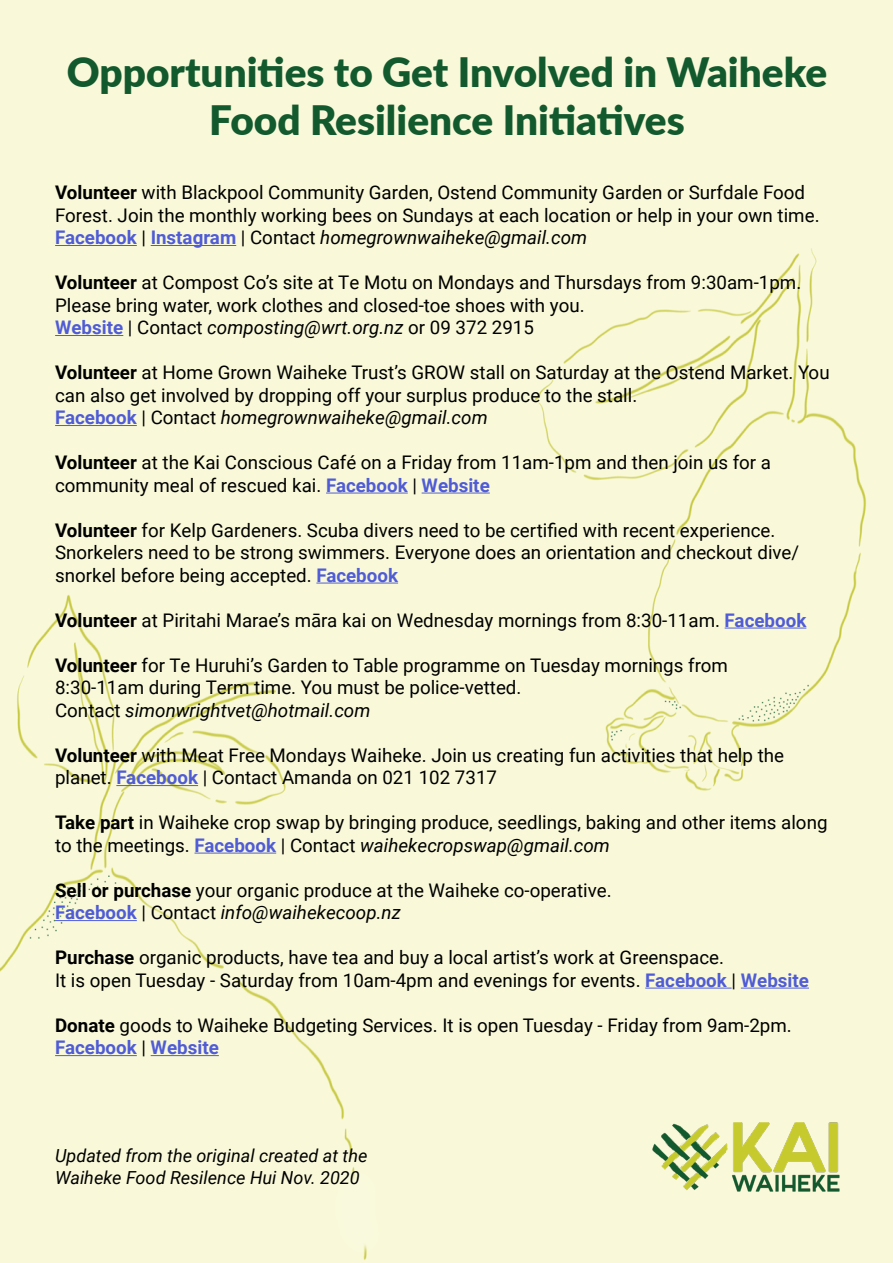
<style>
.page{position:relative;width:893px;height:1263px;background:#f9f9da}
.page>*{position:absolute;margin:0;border:0;box-sizing:border-box;transform-origin:0 0}
.t1{font:900 40.5px/48.6px "Lato";color:#13592e;text-align:center}
.t2{font:18.75px/22.5px "Roboto";color:#000}
.t3{font:italic 18px/21.6px "Roboto";color:#000}
.s1{font-weight:700}
.s2{font-weight:700;color:#4f5cd6}
.s3{font-style:italic}
</style>
<div class="page">
<hr style="left:55px;top:245px;width:82px;height:1px;background:#4f5cd6">
<hr style="left:151px;top:245px;width:85px;height:1px;background:#4f5cd6">
<hr style="left:55px;top:335px;width:68px;height:1px;background:#4f5cd6">
<hr style="left:55px;top:425px;width:82px;height:1px;background:#4f5cd6">
<hr style="left:326px;top:493px;width:82px;height:1px;background:#4f5cd6">
<hr style="left:422px;top:493px;width:68px;height:1px;background:#4f5cd6">
<hr style="left:316px;top:583px;width:82px;height:1px;background:#4f5cd6">
<hr style="left:725px;top:628px;width:81px;height:1px;background:#4f5cd6">
<hr style="left:116px;top:785px;width:82px;height:1px;background:#4f5cd6">
<hr style="left:195px;top:853px;width:81px;height:1px;background:#4f5cd6">
<hr style="left:55px;top:920px;width:82px;height:1px;background:#4f5cd6">
<hr style="left:645px;top:988px;width:87px;height:1px;background:#4f5cd6">
<hr style="left:741px;top:988px;width:68px;height:1px;background:#4f5cd6">
<hr style="left:55px;top:1055px;width:82px;height:1px;background:#4f5cd6">
<hr style="left:151px;top:1055px;width:68px;height:1px;background:#4f5cd6">
<img style="left:646px;top:1110px;width:205px;height:96px">
<h1 class="t1" style="left:67px;top:46px;width:762px">Opportunities to Get Involved in Waiheke<br>Food Resilience Initiatives</h1>
<p class="t2" style="left:55px;top:180px;width:766px"><span class="s1">Volunteer</span> with Blackpool Community Garden, Ostend Community Garden or Surfdale Food<br>Forest. Join the monthly working bees on Sundays at each location or help in your own time.<br><span class="s2">Facebook</span> | <span class="s2">Instagram</span> | Contact <span class="s3">homegrownwaiheke@gmail.com</span></p>
<p class="t2" style="left:55px;top:270px;width:748px"><span class="s1">Volunteer</span> at Compost Co’s site at Te Motu on Mondays and Thursdays from 9:30am-1pm.<br>Please bring water, work clothes and closed-toe shoes with you.<br><span class="s2">Website</span> | Contact <span class="s3">composting@wrt.org.nz</span> or 09 372 2915</p>
<p class="t2" style="left:55px;top:360px;width:776px"><span class="s1">Volunteer</span> at Home Grown Waiheke Trust’s GROW stall on Saturday at the Ostend Market. You can also get involved by dropping off your surplus produce to the stall.<br><span class="s2">Facebook</span> | Contact <span class="s3">homegrownwaiheke@gmail.com</span></p>
<p class="t2" style="left:55px;top:450px;width:717px"><span class="s1">Volunteer</span> at the Kai Conscious Café on a Friday from 11am-1pm and then join us for a community meal of rescued kai. <span class="s2">Facebook</span> | <span class="s2">Website</span></p>
<p class="t2" style="left:55px;top:518px;width:746px"><span class="s1">Volunteer</span> for Kelp Gardeners. Scuba divers need to be certified with recent experience.<br>Snorkelers need to be strong swimmers. Everyone does an orientation and checkout dive/ snorkel before being accepted. <span class="s2">Facebook</span></p>
<p class="t2" style="left:55px;top:608px;width:753px"><span class="s1">Volunteer</span> at Piritahi Marae’s māra kai on Wednesday mornings from 8:30-11am. <span class="s2">Facebook</span></p>
<p class="t2" style="left:55px;top:653px;width:674px"><span class="s1">Volunteer</span> for Te Huruhi’s Garden to Table programme on Tuesday mornings from<br>8:30-11am during Term time. You must be police-vetted.<br>Contact <span class="s3">simonwrightvet@hotmail.com</span></p>
<p class="t2" style="left:55px;top:743px;width:730px"><span class="s1">Volunteer</span> with Meat Free Mondays Waiheke. Join us creating fun activities that help the planet. <span class="s2">Facebook</span> | Contact Amanda on 021 102 7317</p>
<p class="t2" style="left:55px;top:810px;width:774px"><span class="s1">Take part</span> in Waiheke crop swap by bringing produce, seedlings, baking and other items along to the meetings. <span class="s2">Facebook</span> | Contact <span class="s3">waihekecropswap@gmail.com</span></p>
<p class="t2" style="left:55px;top:878px;width:558px"><span class="s1">Sell or purchase</span> your organic produce at the Waiheke co-operative.<br><span class="s2">Facebook</span> | Contact <span class="s3">info@waihekecoop.nz</span></p>
<p class="t2" style="left:55px;top:945px;width:755px"><span class="s1">Purchase</span> organic products, have tea and buy a local artist’s work at Greenspace.<br>It is open Tuesday - Saturday from 10am-4pm and evenings for events. <span class="s2">Facebook</span> | <span class="s2">Website</span></p>
<p class="t2" style="left:55px;top:1013px;width:738px"><span class="s1">Donate</span> goods to Waiheke Budgeting Services. It is open Tuesday - Friday from 9am-2pm.<br><span class="s2">Facebook</span> | <span class="s2">Website</span></p>
<p class="t3" style="left:55px;top:1144px;width:314px">Updated from the original created at the<br>Waiheke Food Resilence Hui Nov. 2020</p>
</div>
